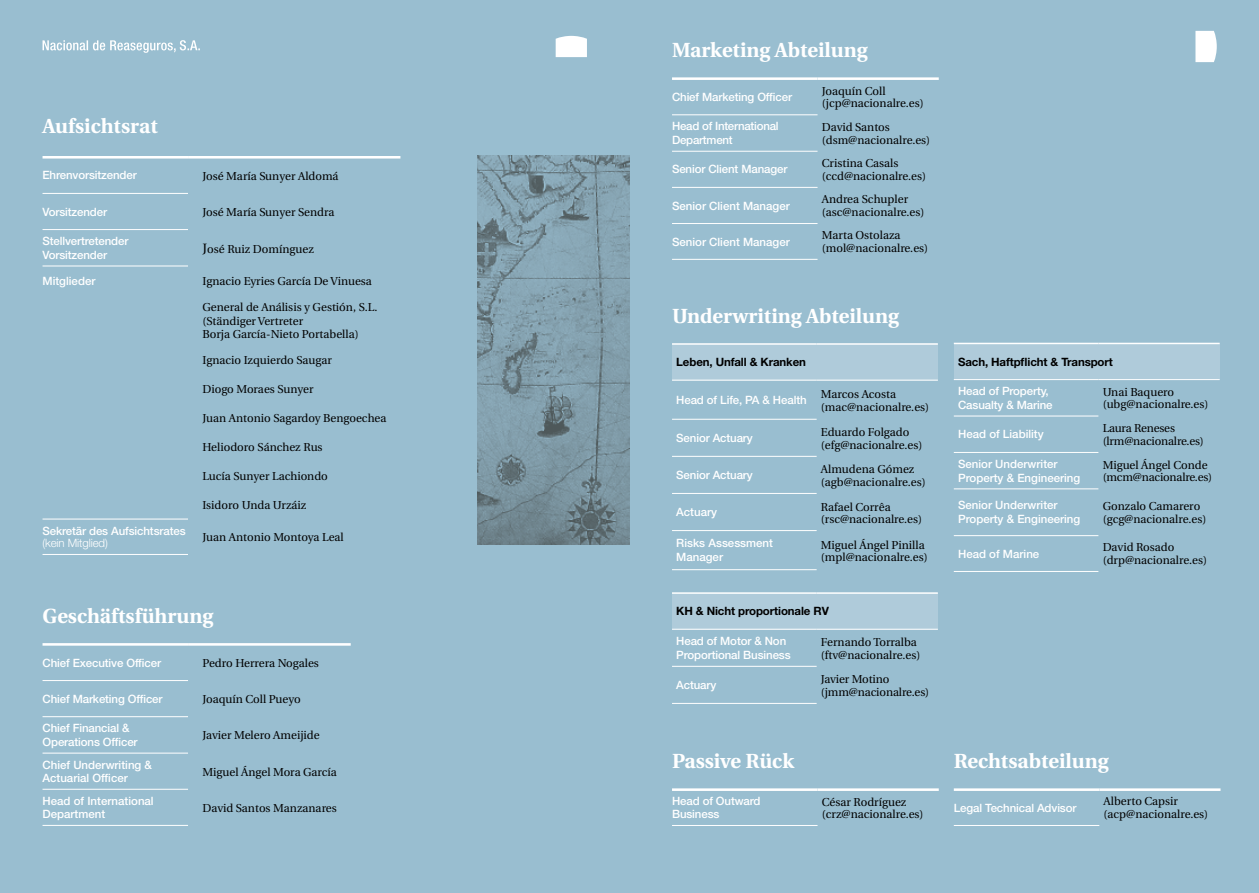
<style>
.page{position:relative;width:1259px;height:893px;background:#99bed0}
.page>*{position:absolute;margin:0;border:0;box-sizing:border-box;transform-origin:0 0}
.t1{font:700 20.4px "Utopia";color:#fff}
.t2{font:11.55px/12.8px "Utopia";color:#000}
.t3{font:500 11.55px/13.8px "Helvetica Neue LT Std";letter-spacing:-.01em;color:#fff}
.t4{font:700 11.55px "Helvetica Neue LT Std";letter-spacing:-.01em;color:#000}
.t5{font:300 11.55px "Helvetica Neue LT Std";letter-spacing:-.01em;color:#fff}
.s1{font-size:13.5px}
</style>
<div class="page">
<hr style="left:43px;top:193px;width:145px;height:1px;background:#fff">
<hr style="left:43px;top:229px;width:145px;height:1px;background:#fff">
<hr style="left:43px;top:266px;width:145px;height:1px;background:#fff">
<hr style="left:43px;top:519px;width:145px;height:1px;background:#fff">
<hr style="left:43px;top:554px;width:145px;height:1px;background:#fff">
<hr style="left:43px;top:156px;width:145px;height:3px;background:#fff">
<hr style="left:188px;top:156px;width:212px;height:3px;background:#fff">
<svg style="left:555px;top:36px;width:32px;height:21px"></svg>
<svg style="left:1195px;top:31px;width:21px;height:31px"></svg>
<svg style="left:43px;top:40px;width:157px;height:13px"></svg>
<hr style="left:43px;top:643px;width:145px;height:3px;background:#fff">
<hr style="left:188px;top:643px;width:163px;height:3px;background:#fff">
<hr style="left:43px;top:680px;width:145px;height:1px;background:#fff">
<hr style="left:43px;top:716px;width:145px;height:1px;background:#fff">
<hr style="left:43px;top:753px;width:145px;height:1px;background:#fff">
<hr style="left:43px;top:789px;width:145px;height:1px;background:#fff">
<hr style="left:43px;top:825px;width:145px;height:1px;background:#fff">
<hr style="left:672px;top:77px;width:145px;height:3px;background:#fff">
<hr style="left:817px;top:77px;width:121px;height:3px;background:#fff">
<hr style="left:672px;top:114px;width:145px;height:1px;background:#fff">
<hr style="left:672px;top:151px;width:145px;height:1px;background:#fff">
<hr style="left:672px;top:187px;width:145px;height:1px;background:#fff">
<hr style="left:672px;top:223px;width:145px;height:1px;background:#fff">
<hr style="left:672px;top:259px;width:145px;height:1px;background:#fff">
<hr style="left:672px;top:788px;width:145px;height:3px;background:#fff">
<hr style="left:817px;top:788px;width:121px;height:3px;background:#fff">
<hr style="left:672px;top:825px;width:145px;height:1px;background:#fff">
<hr style="left:954px;top:788px;width:145px;height:3px;background:#fff">
<hr style="left:1099px;top:788px;width:121px;height:3px;background:#fff">
<hr style="left:954px;top:825px;width:145px;height:1px;background:#fff">
<div style="left:672px;top:344px;width:266px;height:36px;background:#afcbda"></div>
<hr style="left:672px;top:419px;width:144px;height:1px;background:#fff">
<hr style="left:672px;top:456px;width:144px;height:1px;background:#fff">
<hr style="left:672px;top:493px;width:144px;height:1px;background:#fff">
<hr style="left:672px;top:530px;width:144px;height:1px;background:#fff">
<hr style="left:672px;top:380px;width:144px;height:1px;background:#fff">
<hr style="left:816px;top:380px;width:122px;height:1px;background:#fff">
<hr style="left:672px;top:343px;width:144px;height:2px;background:#fff">
<hr style="left:816px;top:343px;width:122px;height:2px;background:#fff">
<hr style="left:672px;top:569px;width:144px;height:1px;background:#fff">
<div style="left:954px;top:343px;width:265px;height:37px;background:#afcbda"></div>
<hr style="left:954px;top:416px;width:144px;height:1px;background:#fff">
<hr style="left:954px;top:452px;width:144px;height:1px;background:#fff">
<hr style="left:954px;top:489px;width:144px;height:1px;background:#fff">
<hr style="left:954px;top:535px;width:144px;height:1px;background:#fff">
<hr style="left:954px;top:571px;width:144px;height:1px;background:#fff">
<hr style="left:954px;top:379px;width:144px;height:1px;background:#fff">
<hr style="left:1098px;top:379px;width:121px;height:1px;background:#fff">
<hr style="left:954px;top:343px;width:144px;height:1px;background:#fff">
<hr style="left:1098px;top:343px;width:121px;height:1px;background:#fff">
<div style="left:672px;top:593px;width:266px;height:36px;background:#afcbda"></div>
<hr style="left:672px;top:666px;width:144px;height:1px;background:#fff">
<hr style="left:672px;top:703px;width:144px;height:1px;background:#fff">
<hr style="left:672px;top:629px;width:144px;height:1px;background:#fff">
<hr style="left:816px;top:629px;width:122px;height:1px;background:#fff">
<hr style="left:672px;top:592px;width:144px;height:2px;background:#fff">
<hr style="left:816px;top:592px;width:122px;height:2px;background:#fff">
<img style="left:477px;top:156px;width:152px;height:389px">
<h1 class="t1" style="left:43px;top:114px;width:117px">Aufsichtsrat</h1>
<p class="t3" style="left:43px;top:168px;width:96px">Ehrenvorsitzender</p>
<p class="t2" style="left:202px;top:170px;width:138px">José María Sunyer Aldomá</p>
<p class="t3" style="left:43px;top:204px;width:66px">Vorsitzender</p>
<p class="t2" style="left:202px;top:206px;width:133px">José María Sunyer Sendra</p>
<p class="t3" style="left:43px;top:234px;width:87px">Stellvertretender<br>Vorsitzender</p>
<p class="t2" style="left:202px;top:243px;width:113px"><span class="s1">J</span>osé Ruiz Domínguez</p>
<p class="t3" style="left:43px;top:273px;width:54px">Mitglieder</p>
<p class="t2" style="left:202px;top:275px;width:171px">Ignacio Eyries García De Vinuesa</p>
<p class="t2" style="left:202px;top:300px;width:176px;line-height:13.8px">General de Análisis y Gestión, S.L. (Ständiger Vertreter<br>Borja García-Nieto Portabella)</p>
<p class="t2" style="left:202px;top:354px;width:131px">Ignacio Izquierdo Saugar</p>
<p class="t2" style="left:202px;top:383px;width:113px">Diogo Moraes Sunyer</p>
<p class="t2" style="left:202px;top:412px;width:185px">Juan Antonio Sagardoy Bengoechea</p>
<p class="t2" style="left:202px;top:441px;width:122px">Heliodoro Sánchez Rus</p>
<p class="t2" style="left:202px;top:470px;width:127px">Lucía Sunyer Lachiondo</p>
<p class="t2" style="left:202px;top:499px;width:105px">Isidoro Unda Urzáiz</p>
<p class="t3" style="left:43px;top:523px;width:145px">Sekretär des Aufsichtsrates</p>
<p class="t5" style="left:43px;top:536px;width:67px">(kein Mitglied)</p>
<p class="t2" style="left:202px;top:531px;width:143px">Juan Antonio Montoya Leal</p>
<h1 class="t1" style="left:43px;top:604px;width:172px">Geschäftsführung</h1>
<p class="t3" style="left:43px;top:655px;width:120px">Chief Executive Officer</p>
<p class="t2" style="left:202px;top:657px;width:118px">Pedro Herrera Nogales</p>
<p class="t3" style="left:43px;top:692px;width:122px">Chief Marketing Officer</p>
<p class="t2" style="left:202px;top:693px;width:100px">Joaquín Coll Pueyo</p>
<p class="t3" style="left:43px;top:721px;width:97px">Chief Financial &amp;<br>Operations Officer</p>
<p class="t2" style="left:202px;top:729px;width:119px">Javier Melero Ameijide</p>
<p class="t3" style="left:43px;top:758px;width:111px;line-height:12.8px">Chief Underwriting &amp;<br>Actuarial Officer</p>
<p class="t2" style="left:202px;top:765px;width:136px">Miguel Ángel Mora García</p>
<p class="t3" style="left:43px;top:794px;width:113px;line-height:12.8px">Head of International<br>Department</p>
<p class="t2" style="left:202px;top:801px;width:136px">David Santos Manzanares</p>
<h1 class="t1" style="left:672px;top:39px;width:197px">Marketing Abteilung</h1>
<p class="t3" style="left:672px;top:90px;width:122px">Chief Marketing Officer</p>
<p class="t2" style="left:822px;top:85px;width:103px">Joaquín Coll (jcp@nacionalre.es)</p>
<p class="t3" style="left:672px;top:119px;width:108px">Head of International<br>Department</p>
<p class="t2" style="left:822px;top:121px;width:110px">David Santos (dsm@nacionalre.es)</p>
<p class="t3" style="left:672px;top:162px;width:117px">Senior Client Manager</p>
<p class="t2" style="left:822px;top:157px;width:106px">Cristina Casals (ccd@nacionalre.es)</p>
<p class="t3" style="left:672px;top:198px;width:119px">Senior Client Manager</p>
<p class="t2" style="left:822px;top:193px;width:104px">Andrea Schupler (asc@nacionalre.es)</p>
<p class="t3" style="left:672px;top:234px;width:119px">Senior Client Manager</p>
<p class="t2" style="left:822px;top:229px;width:108px">Marta Ostolaza (mol@nacionalre.es)</p>
<h1 class="t1" style="left:672px;top:304px;width:228px">Underwriting Abteilung</h1>
<p class="t4" style="left:676px;top:355px;width:131px">Leben, Unfall &amp; Kranken</p>
<p class="t3" style="left:676px;top:393px;width:132px">Head of Life, PA &amp; Health</p>
<p class="t2" style="left:821px;top:388px;width:110px">Marcos Acosta (mac@nacionalre.es)</p>
<p class="t3" style="left:676px;top:431px;width:78px">Senior Actuary</p>
<p class="t2" style="left:821px;top:426px;width:103px">Eduardo Folgado (efg@nacionalre.es)</p>
<p class="t3" style="left:676px;top:468px;width:78px">Senior Actuary</p>
<p class="t2" style="left:821px;top:463px;width:106px">Almudena Gómez (agb@nacionalre.es)</p>
<p class="t3" style="left:676px;top:505px;width:42px">Actuary</p>
<p class="t2" style="left:821px;top:500px;width:103px">Rafael Corrêa (rsc@nacionalre.es)</p>
<p class="t3" style="left:676px;top:536px;width:98px">Risks Assessment<br>Manager</p>
<p class="t2" style="left:821px;top:539px;width:108px">Miguel Ángel Pinilla (mpl@nacionalre.es)</p>
<p class="t4" style="left:676px;top:604px;width:154px">KH &amp; Nicht proportionale RV</p>
<p class="t3" style="left:676px;top:634px;width:116px">Head of Motor &amp; Non<br>Proportional Business</p>
<p class="t2" style="left:821px;top:636px;width:101px">Fernando Torralba (ftv@nacionalre.es)</p>
<p class="t3" style="left:676px;top:678px;width:42px">Actuary</p>
<p class="t2" style="left:821px;top:673px;width:110px">Javier Motino (jmm@nacionalre.es)</p>
<h1 class="t1" style="left:672px;top:750px;width:124px">Passive Rück</h1>
<p class="t3" style="left:672px;top:795px;width:90px;line-height:12.8px">Head of Outward<br>Business</p>
<p class="t2" style="left:822px;top:795px;width:103px">César Rodríguez (crz@nacionalre.es)</p>
<p class="t4" style="left:958px;top:354px;width:156px">Sach, Haftpflicht &amp; Transport</p>
<p class="t3" style="left:958px;top:384px;width:96px">Head of Property,<br>Casualty &amp; Marine</p>
<p class="t2" style="left:1102px;top:386px;width:107px">Unai Baquero (ubg@nacionalre.es)</p>
<p class="t3" style="left:958px;top:427px;width:87px">Head of Liability</p>
<p class="t2" style="left:1102px;top:422px;width:103px">Laura Reneses (lrm@nacionalre.es)</p>
<p class="t3" style="left:958px;top:457px;width:124px">Senior Underwriter<br>Property &amp; Engineering</p>
<p class="t2" style="left:1102px;top:458px;width:111px">Miguel Ángel Conde (mcm@nacionalre.es)</p>
<p class="t3" style="left:958px;top:498px;width:124px">Senior Underwriter<br>Property &amp; Engineering</p>
<p class="t2" style="left:1102px;top:500px;width:105px">Gonzalo Camarero (gcg@nacionalre.es)</p>
<p class="t3" style="left:958px;top:546px;width:83px">Head of Marine</p>
<p class="t2" style="left:1102px;top:541px;width:106px">David Rosado (drp@nacionalre.es)</p>
<h1 class="t1" style="left:954px;top:750px;width:156px">Rechtsabteilung</h1>
<p class="t3" style="left:954px;top:800px;width:124px">Legal Technical Advisor</p>
<p class="t2" style="left:1103px;top:795px;width:106px">Alberto Capsir (acp@nacionalre.es)</p>
</div>
